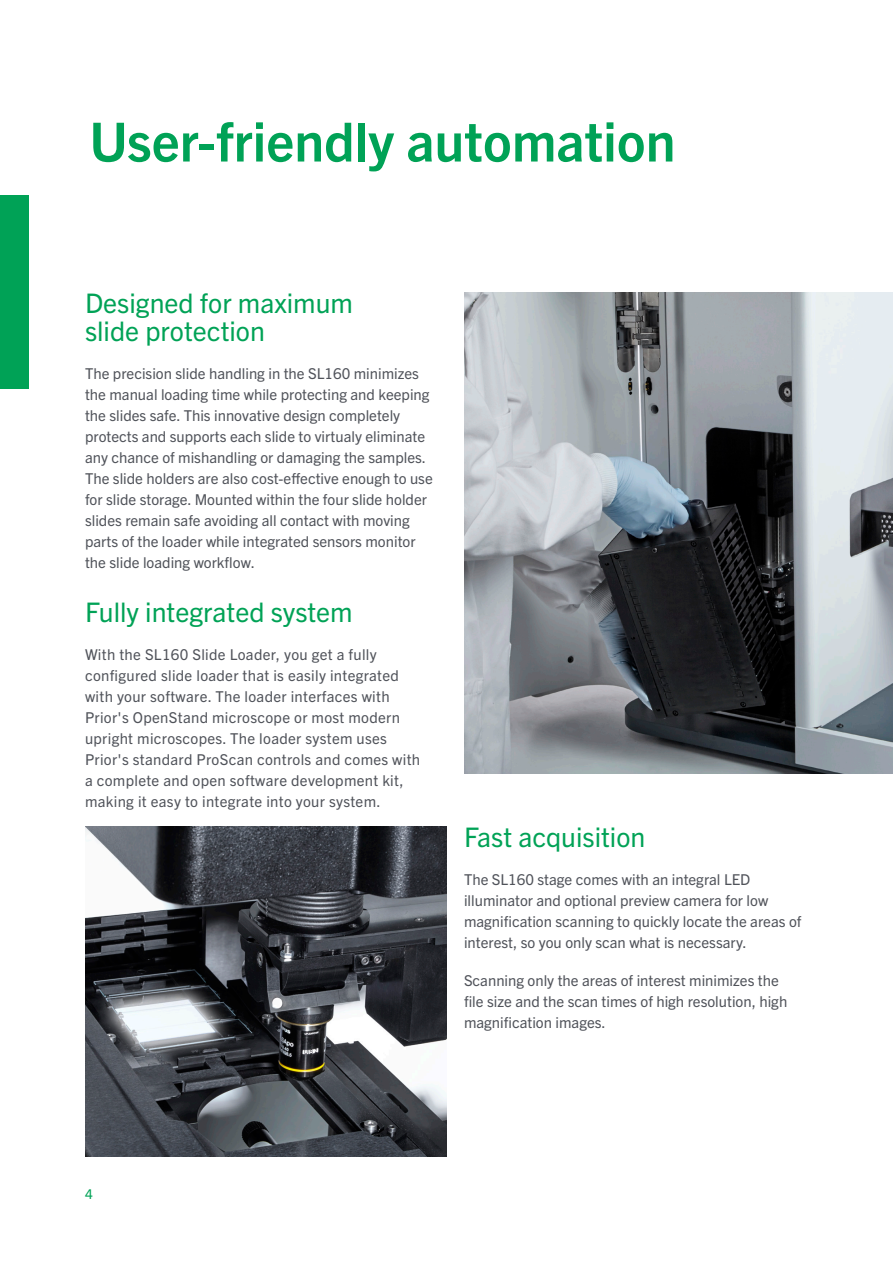
<style>
.page{position:relative;width:893px;height:1263px;background:#fff}
.page>*{position:absolute;margin:0;border:0;box-sizing:border-box;transform-origin:0 0}
.Headline_-_green_bol{font:700 54px "Trade Gothic Next LT Pro";color:#00a256}
.Header_-_green_18pt{font:27px/28.5px "Trade Gothic Next LT Pro";color:#00a256}
.t1{font:15px/21px "Trade Gothic Next LT Pro";color:#50535a}
.t2{font:15px/21px "Trade Gothic Next LT Pro";letter-spacing:.02em;color:#50535a}
.t3{font:13.5px "Trade Gothic Next LT Pro";color:#00a256}
</style>
<div class="page">
<div style="left:0;top:196px;width:28px;height:193px;background:#00a256"></div>
<img style="left:464px;top:292px;width:429px;height:482px">
<img style="left:85px;top:826px;width:361px;height:331px">
<p class="Headline_-_green_bol" style="left:89px;top:104px;width:588px">User-friendly automation</p>
<p class="Header_-_green_18pt" style="left:85px;top:287px;width:269px">Designed for maximum slide protection</p>
<p class="t1" style="left:85px;top:362px;width:349px">The precision slide handling in the SL160 minimizes the manual loading time while protecting and keeping the slides safe. This innovative design completely protects and supports each slide to virtualy eliminate any chance of mishandling or damaging the samples.<br>The slide holders are also cost-effective enough to use for slide storage. Mounted within the four slide holder slides remain safe avoiding all contact with moving parts of the loader while integrated sensors monitor the slide loading workflow.</p>
<p class="Header_-_green_18pt" style="left:85px;top:596px;width:269px">Fully integrated system</p>
<p class="t2" style="left:85px;top:643px;width:337px">With the SL160 Slide Loader, you get a fully configured slide loader that is easily integrated with your software. The loader interfaces with Prior's OpenStand microscope or most modern upright microscopes. The loader system uses Prior's standard ProScan controls and comes with a complete and open software development kit, making it easy to integrate into your system.</p>
<p class="Header_-_green_18pt" style="left:464px;top:821px;width:183px">Fast acquisition</p>
<p class="t1" style="left:464px;top:868px;width:339px">The SL160 stage comes with an integral LED illuminator and optional preview camera for low magnification scanning to quickly locate the areas of interest, so you only scan what is necessary.</p>
<p class="t1" style="left:464px;top:969px;width:325px">Scanning only the areas of interest minimizes the file size and the scan times of high resolution, high magnification images.</p>
<p class="t3" style="left:85px;top:1185px;width:9px">4</p>
</div>
